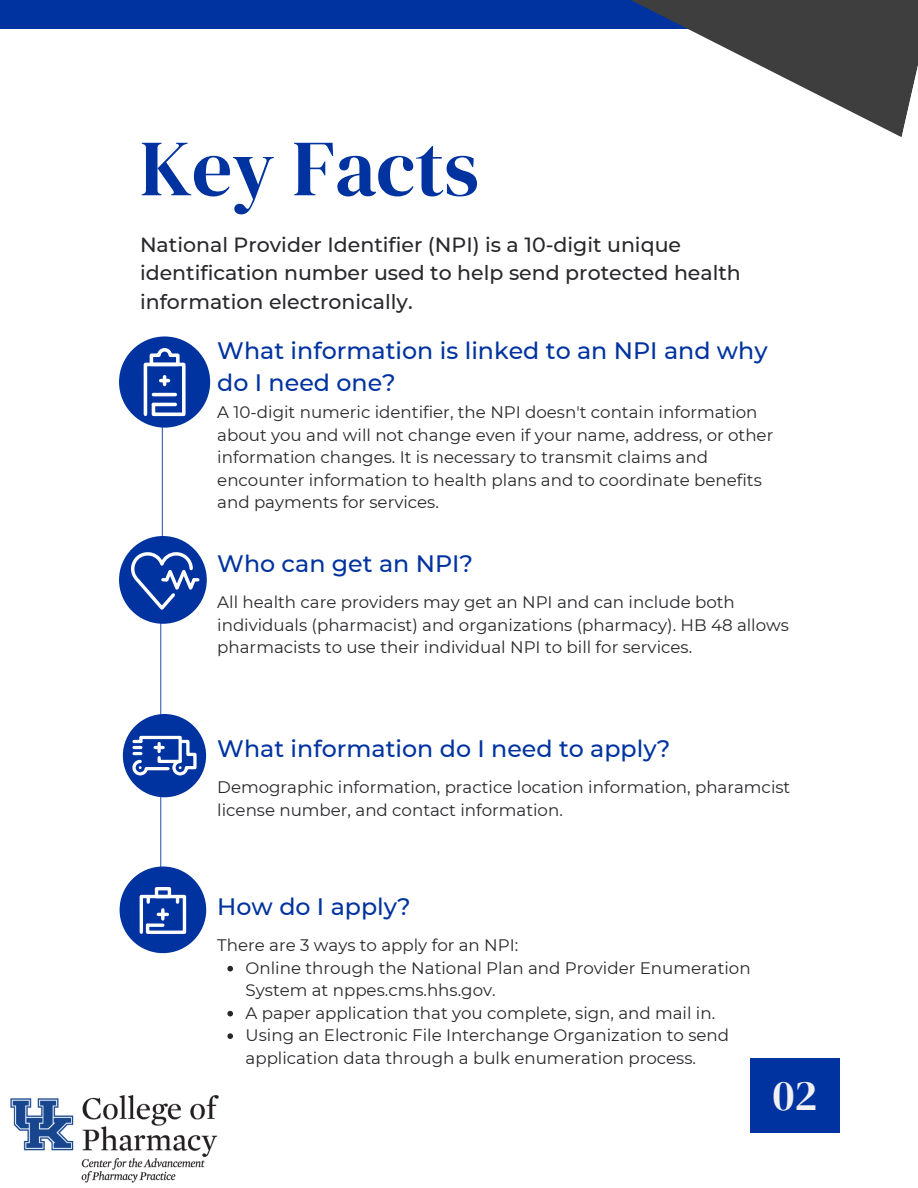
<style>
.page{position:relative;width:918px;height:1188px;background:#fff}
.page>*{position:absolute;margin:0;border:0;box-sizing:border-box;transform-origin:0 0}
.t1{font:79.5px "DM Serif Display";color:#0033a0}
.t2{font:42.9px "DM Serif Display";color:#f2f1f2}
.t3{font:500 23.7px/32.7px "Montserrat";color:#0033a0}
.t4{font:500 20.55px/28.7px "Montserrat";color:#28272b}
.t5{font:16.65px/22.5px "Montserrat";color:#28272b}
</style>
<div class="page">
<div style="left:750px;top:1058px;width:90px;height:75px;background:#0033a0"></div>
<hr style="left:162px;top:383px;width:1px;height:187px;background:#0033a0">
<hr style="left:160px;top:564px;width:1px;height:187px;background:#0033a0">
<hr style="left:160px;top:732px;width:1px;height:188px;background:#0033a0">
<div style="left:0;top:0;width:918px;height:29px;background:#0033a0"></div>
<svg style="left:631px;top:0;width:287px;height:137px"></svg>
<div style="left:119px;top:336px;width:91px;height:92px;background:#0033a0;border-radius:50%"></div>
<svg style="left:136px;top:346px;width:50px;height:72px"></svg>
<div style="left:119px;top:536px;width:88px;height:88px;background:#0033a0;border-radius:50%"></div>
<svg style="left:127px;top:540px;width:72px;height:73px"></svg>
<div style="left:123px;top:714px;width:83px;height:83px;background:#0033a0;border-radius:50%"></div>
<svg style="left:132px;top:735px;width:65px;height:41px"></svg>
<div style="left:120px;top:867px;width:86px;height:86px;background:#0033a0;border-radius:50%"></div>
<div style="left:155px;top:887px;width:16px;height:11px;border:3px solid #fff"></div>
<svg style="left:139px;top:888px;width:48px;height:46px"></svg>
<svg style="left:227px;top:966px;width:6px;height:5px"></svg>
<svg style="left:227px;top:1011px;width:6px;height:5px"></svg>
<svg style="left:227px;top:1033px;width:6px;height:6px"></svg>
<img style="left:10px;top:1095px;width:209px;height:88px">
<h1 class="t1" style="left:140px;top:113px;width:340px">Key Facts</h1>
<p class="t4" style="left:140px;top:230px;width:602px">National Provider Identifier (NPI) is a 10-digit unique identification number used to help send protected health information electronically.</p>
<h3 class="t3" style="left:217px;top:334px;width:552px">What information is linked to an NPI and why do I need one?</h3>
<p class="t5" style="left:217px;top:401px;width:558px">A 10-digit numeric identifier, the NPI doesn't contain information about you and will not change even if your name, address, or other information changes. It is necessary to transmit claims and encounter information to health plans and to coordinate benefits and payments for services.</p>
<h3 class="t3" style="left:217px;top:547px;width:257px">Who can get an NPI?</h3>
<p class="t5" style="left:217px;top:591px;width:573px">All health care providers may get an NPI and can include both individuals (pharmacist) and organizations (pharmacy). HB 48 allows pharmacists to use their individual NPI to bill for services.</p>
<h3 class="t3" style="left:217px;top:732px;width:455px">What information do I need to apply?</h3>
<p class="t5" style="left:217px;top:776px;width:575px">Demographic information, practice location information, pharamcist license number, and contact information.</p>
<h3 class="t3" style="left:217px;top:890px;width:195px">How do I apply?</h3>
<p class="t5" style="left:217px;top:934px;width:303px">There are 3 ways to apply for an NPI:</p>
<p class="t5" style="left:246px;top:956px;width:507px">Online through the National Plan and Provider Enumeration System at nppes.cms.hhs.gov.<br>A paper application that you complete, sign, and mail in.<br>Using an Electronic File Interchange Organization to send application data through a bulk enumeration process.</p>
<h2 class="t2" style="left:773px;top:1065px;width:46px">02</h2>
</div>
